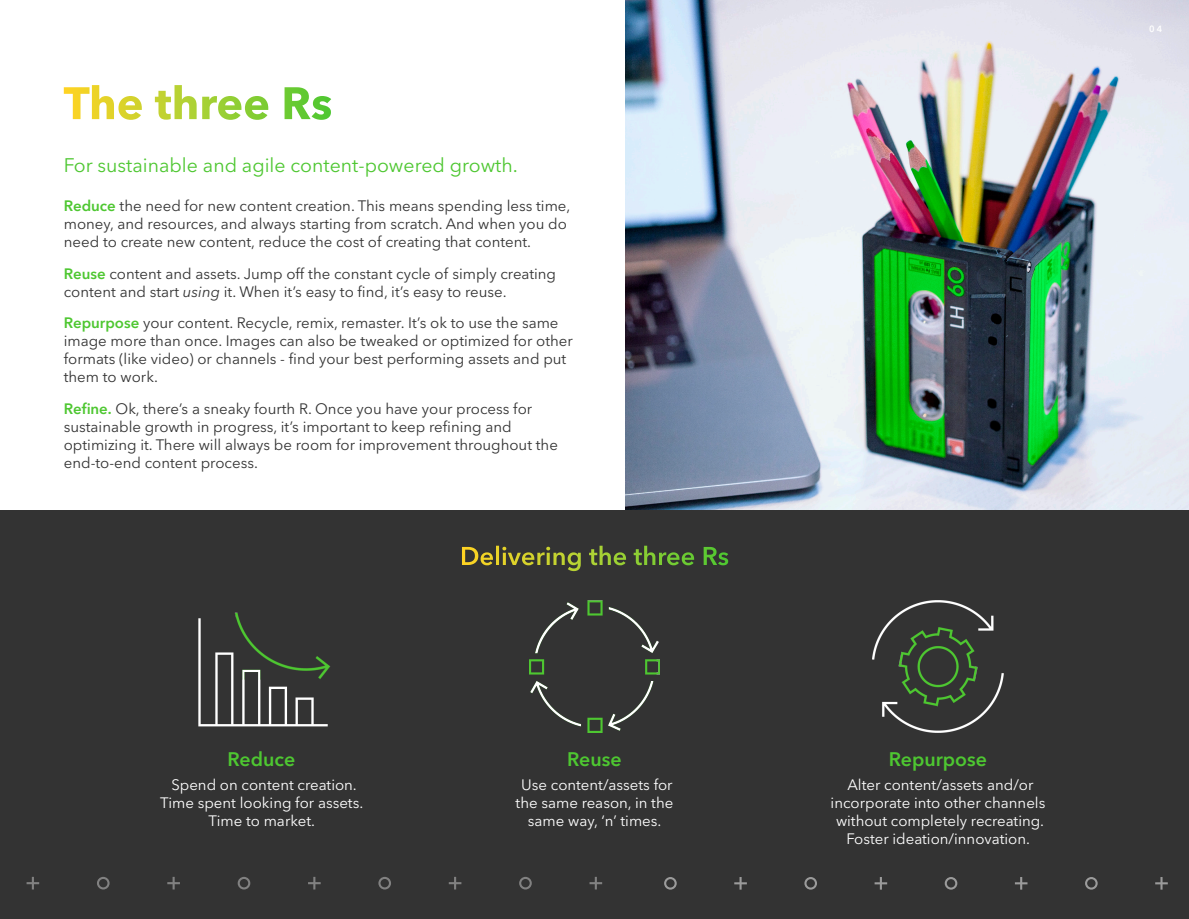
<style>
.page{position:relative;width:1189px;height:919px;background:#fff}
.page>*{position:absolute;margin:0;border:0;box-sizing:border-box;transform-origin:0 0}
.t1{font:19.5px "Avenir Next LT Pro";color:#4ec731}
.t2{font:600 19.5px "Avenir Next LT Pro";color:#4ec731}
.t3{font:15px/18px "Avenir Next LT Pro";color:#333}
.t4{font:15px "Avenir Next LT Pro";color:#fff}
.t5{font:600 9px "Avenir Next LT Pro";color:#fff}
.s1{font-weight:600;color:#4ec731}
.s2{font-style:italic}
</style>
<div class="page">
<img style="left:625px;top:0;width:563px;height:510px">
<div style="left:0;top:510px;width:1188px;height:408px;background:#333"></div>
<svg style="left:664px;top:877px;width:12px;height:12px"></svg>
<svg style="left:804px;top:877px;width:13px;height:12px"></svg>
<svg style="left:944px;top:877px;width:13px;height:12px"></svg>
<svg style="left:1085px;top:877px;width:12px;height:12px"></svg>
<svg style="left:734px;top:877px;width:13px;height:12px"></svg>
<svg style="left:874px;top:877px;width:13px;height:12px"></svg>
<svg style="left:1015px;top:877px;width:12px;height:12px"></svg>
<svg style="left:1155px;top:877px;width:12px;height:12px"></svg>
<svg style="left:97px;top:877px;width:13px;height:12px"></svg>
<svg style="left:238px;top:877px;width:12px;height:12px"></svg>
<svg style="left:27px;top:876px;width:12px;height:13px"></svg>
<svg style="left:167px;top:876px;width:13px;height:13px"></svg>
<svg style="left:378px;top:877px;width:13px;height:12px"></svg>
<svg style="left:519px;top:877px;width:13px;height:12px"></svg>
<svg style="left:308px;top:876px;width:13px;height:13px"></svg>
<svg style="left:449px;top:876px;width:12px;height:13px"></svg>
<svg style="left:589px;top:876px;width:13px;height:13px"></svg>
<svg style="left:462px;top:545px;width:255px;height:20px"></svg>
<img style="left:872px;top:601px;width:131px;height:131px">
<img style="left:198px;top:612px;width:132px;height:115px">
<img style="left:529px;top:601px;width:130px;height:131px">
<svg style="left:64px;top:85px;width:267px;height:35px"></svg>
<p class="t1" style="left:64px;top:154px;width:455px">For sustainable and agile content-powered growth.</p>
<p class="t3" style="left:64px;top:197px;width:508px"><span class="s1">Reduce</span> the need for new content creation. This means spending less time, money, and resources, and always starting from scratch. And when you do need to create new content, reduce the cost of creating that content.</p>
<p class="t3" style="left:64px;top:264px;width:494px"><span class="s1">Reuse</span> content and assets. Jump off the constant cycle of simply creating content and start <span class="s2">using</span> it. When it’s easy to find, it’s easy to reuse.</p>
<p class="t3" style="left:64px;top:314px;width:510px"><span class="s1">Repurpose</span> your content. Recycle, remix, remaster. It’s ok to use the same image more than once. Images can also be tweaked or optimized for other formats (like video) or channels - find your best performing assets and put them to work.</p>
<p class="t3" style="left:64px;top:399px;width:495px"><span class="s1">Refine.</span> Ok, there’s a sneaky fourth R. Once you have your process for sustainable growth in progress, it’s important to keep refining and optimizing it. There will always be room for improvement throughout the end-to-end content process.</p>
<p class="t2" style="left:228px;top:747px;width:69px">Reduce</p>
<p class="t4" style="left:171px;top:775px;width:187px">Spend on content creation.</p>
<p class="t4" style="left:160px;top:793px;width:205px">Time spent looking for assets.</p>
<p class="t4" style="left:208px;top:811px;width:108px">Time to market.</p>
<p class="t2" style="left:567px;top:747px;width:56px">Reuse</p>
<p class="t4" style="left:521px;top:775px;width:153px">Use content/assets for</p>
<p class="t4" style="left:515px;top:793px;width:159px">the same reason, in the</p>
<p class="t4" style="left:528px;top:811px;width:135px">same way, ‘n’ times.</p>
<p class="t5" style="left:1148px;top:24px;width:15px">04</p>
<p class="t2" style="left:889px;top:747px;width:100px">Repurpose</p>
<p class="t4" style="left:847px;top:775px;width:187px">Alter content/assets and/or</p>
<p class="t4" style="left:830px;top:793px;width:216px">incorporate into other channels</p>
<p class="t4" style="left:836px;top:811px;width:210px">without completely recreating.</p>
<p class="t4" style="left:846px;top:829px;width:185px">Foster ideation/innovation.</p>
</div>
